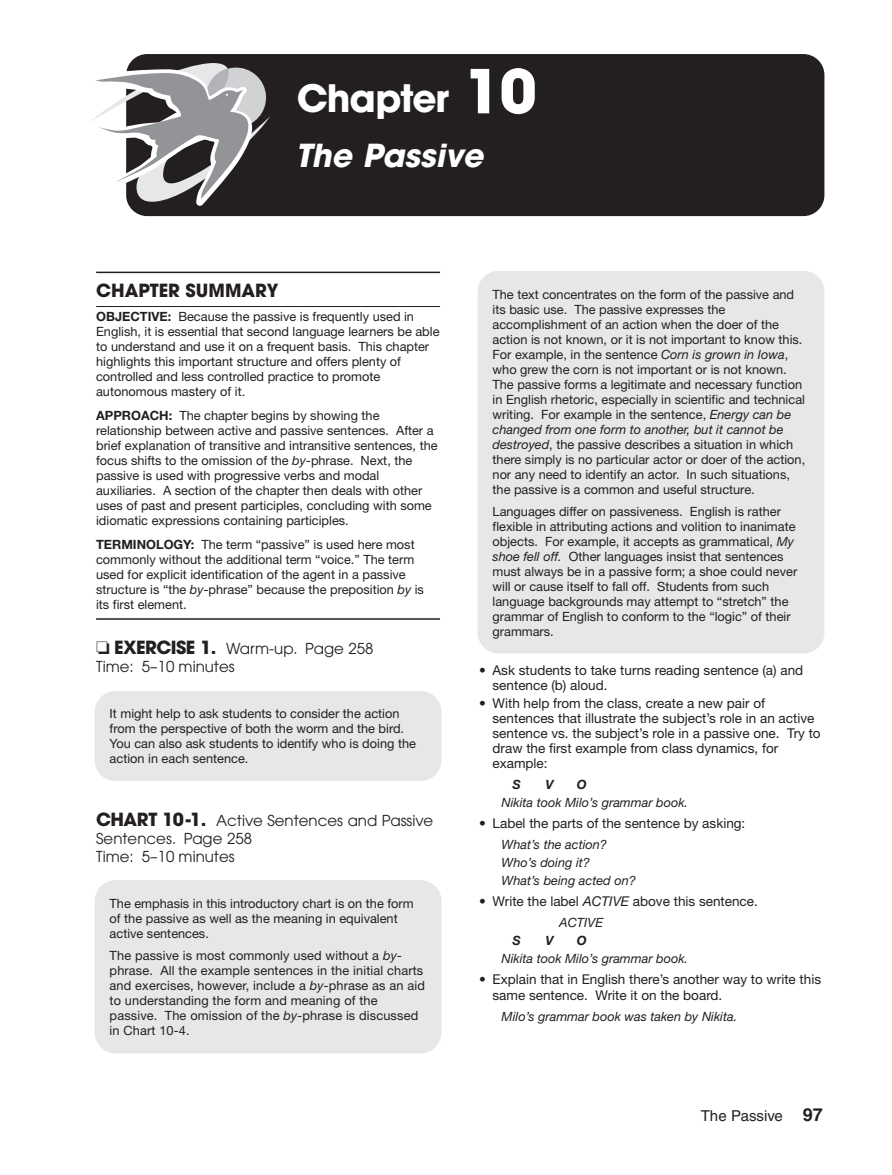
<style>
.page{position:relative;width:892px;height:1175px;background:#fff}
.page>*{position:absolute;margin:0;border:0;box-sizing:border-box;transform-origin:0 0}
.t1{font:700 60px "Avant Garde";color:#fff}
.t2{font:700 37.5px "Avant Garde";letter-spacing:-.03em;color:#fff}
.t3{font:italic 700 31.5px "Avant Garde";color:#fff}
.t4{font:700 18px "Avant Garde";color:#231f20}
.t5{font:15px/18px "Avant Garde";color:#231f20}
.t6{font:15px "Helvetica";color:#231f20}
.t7{font:13.5px/15px "Helvetica Neue";color:#231f20}
.t8{font:12.75px/15px "Helvetica Neue";color:#231f20}
.t9{font:italic 12.75px/18px "Helvetica Neue";color:#231f20}
.t10{font:italic 700 12.75px "Helvetica Neue";color:#231f20}
.s1{font-weight:700}
.s2{font-style:italic}
.s3{font-weight:700;font-size:18px}
</style>
<div class="page">
<div style="left:95px;top:691px;width:346px;height:90px;background:#e6e7e9;border-radius:21px"></div>
<div style="left:95px;top:880px;width:346px;height:173px;background:#e6e7e9;border-radius:21px"></div>
<div style="left:477px;top:271px;width:347px;height:382px;background:#e6e7e9;border-radius:21px"></div>
<hr style="left:96px;top:272px;width:344px;height:1px;background:#231f20">
<hr style="left:96px;top:306px;width:344px;height:1px;background:#231f20">
<hr style="left:96px;top:618px;width:344px;height:2px;background:#231f20">
<div style="left:126px;top:54px;width:698px;height:162px;background:#231f20;border-radius:21px"></div>
<svg style="left:91px;top:63px;width:179px;height:143px"></svg>
<h1 class="t1" style="left:464px;top:69px;width:74px">10</h1>
<h2 class="t2" style="left:297px;top:85px;width:154px">Chapter</h2>
<h3 class="t3" style="left:296px;top:144px;width:194px">The Passive</h3>
<h3 class="t4" style="left:96px;top:284px;width:184px">CHAPTER SUMMARY</h3>
<p class="t8" style="left:96px;top:310px;width:345px"><span class="s1">OBJECTIVE:</span> Because the passive is frequently used in English, it is essential that second language learners be able to understand and use it on a frequent basis. This chapter highlights this important structure and offers plenty of controlled and less controlled practice to promote autonomous mastery of it.</p>
<p class="t8" style="left:96px;top:409px;width:343px"><span class="s1">APPROACH:</span> The chapter begins by showing the relationship between active and passive sentences. After a brief explanation of transitive and intransitive sentences, the focus shifts to the omission of the <span class="s2">by-</span>phrase. Next, the passive is used with progressive verbs and modal auxiliaries. A section of the chapter then deals with other uses of past and present participles, concluding with some idiomatic expressions containing participles.</p>
<p class="t8" style="left:96px;top:538px;width:329px"><span class="s1">TERMINOLOGY:</span> The term “passive” is used here most commonly without the additional term “voice.” The term used for explicit identification of the agent in a passive structure is “the <span class="s2">by-</span>phrase” because the preposition <span class="s2">by</span> is its first element.</p>
<p class="t5" style="left:96px;top:641px;width:279px">❏ <span class="s3">EXERCISE 1.</span> Warm-up. Page 258<br>Time: 5–10 minutes</p>
<p class="t8" style="left:110px;top:707px;width:307px">It might help to ask students to consider the action from the perspective of both the worm and the bird.<br>You can also ask students to identify who is doing the action in each sentence.</p>
<p class="t5" style="left:96px;top:813px;width:338px"><span class="s3">CHART 10-1.</span> Active Sentences and Passive<br>Sentences. Page 258<br>Time: 5–10 minutes</p>
<p class="t8" style="left:110px;top:897px;width:305px">The emphasis in this introductory chart is on the form of the passive as well as the meaning in equivalent active sentences.</p>
<p class="t8" style="left:110px;top:949px;width:316px">The passive is most commonly used without a <span class="s2">by&shy;</span>phrase. All the example sentences in the initial charts and exercises, however, include a <span class="s2">by-</span>phrase as an aid to understanding the form and meaning of the passive. The omission of the <span class="s2">by-</span>phrase is discussed in Chart 10-4.</p>
<p class="t8" style="left:492px;top:288px;width:314px">The text concentrates on the form of the passive and its basic use. The passive expresses the accomplishment of an action when the doer of the action is not known, or it is not important to know this.<br>For example, in the sentence <span class="s2">Corn is grown in Iowa</span>, who grew the corn is not important or is not known.<br>The passive forms a legitimate and necessary function in English rhetoric, especially in scientific and technical writing. For example in the sentence, <span class="s2">Energy can be changed from one form to another, but it cannot be destroyed</span>, the passive describes a situation in which there simply is no particular actor or doer of the action, nor any need to identify an actor. In such situations, the passive is a common and useful structure.</p>
<p class="t8" style="left:492px;top:505px;width:306px">Languages differ on passiveness. English is rather flexible in attributing actions and volition to inanimate objects. For example, it accepts as grammatical, <span class="s2">My shoe fell off.</span> Other languages insist that sentences must always be in a passive form; a shoe could never will or cause itself to fall off. Students from such language backgrounds may attempt to “stretch” the grammar of English to conform to the “logic” of their grammars.</p>
<p class="t7" style="left:492px;top:664px;width:312px;text-indent:-14px">• Ask students to take turns reading sentence (a) and sentence (b) aloud.</p>
<p class="t7" style="left:492px;top:697px;width:329px;text-indent:-14px">• With help from the class, create a new pair of sentences that illustrate the subject’s role in an active sentence vs. the subject’s role in a passive one. Try to draw the first example from class dynamics, for example:</p>
<p class="t10" style="left:512px;top:780px;width:10px">S</p>
<p class="t10" style="left:545px;top:780px;width:10px">V</p>
<p class="t10" style="left:576px;top:780px;width:11px">O</p>
<p class="t9" style="left:501px;top:795px;width:188px">Nikita took Milo’s grammar book.</p>
<p class="t7" style="left:479px;top:817px;width:268px">• Label the parts of the sentence by asking:</p>
<p class="t9" style="left:501px;top:837px;width:136px">What’s the action?<br>Who’s doing it?<br>What’s being acted on?</p>
<p class="t7" style="left:479px;top:895px;width:280px">• Write the label <span class="s2">ACTIVE</span> above this sentence.</p>
<p class="t9" style="left:559px;top:915px;width:45px">ACTIVE</p>
<p class="t10" style="left:512px;top:936px;width:10px">S</p>
<p class="t10" style="left:545px;top:936px;width:10px">V</p>
<p class="t10" style="left:576px;top:936px;width:11px">O</p>
<p class="t9" style="left:501px;top:951px;width:188px">Nikita took Milo’s grammar book.</p>
<p class="t7" style="left:492px;top:973px;width:330px;text-indent:-14px">• Explain that in English there’s another way to write this same sentence. Write it on the board.</p>
<p class="t9" style="left:501px;top:1008px;width:237px">Milo’s grammar book was taken by Nikita.</p>
<p class="t6" style="left:700px;top:1110px;width:123px">The Passive <span class="s3">97</span></p>
</div>
